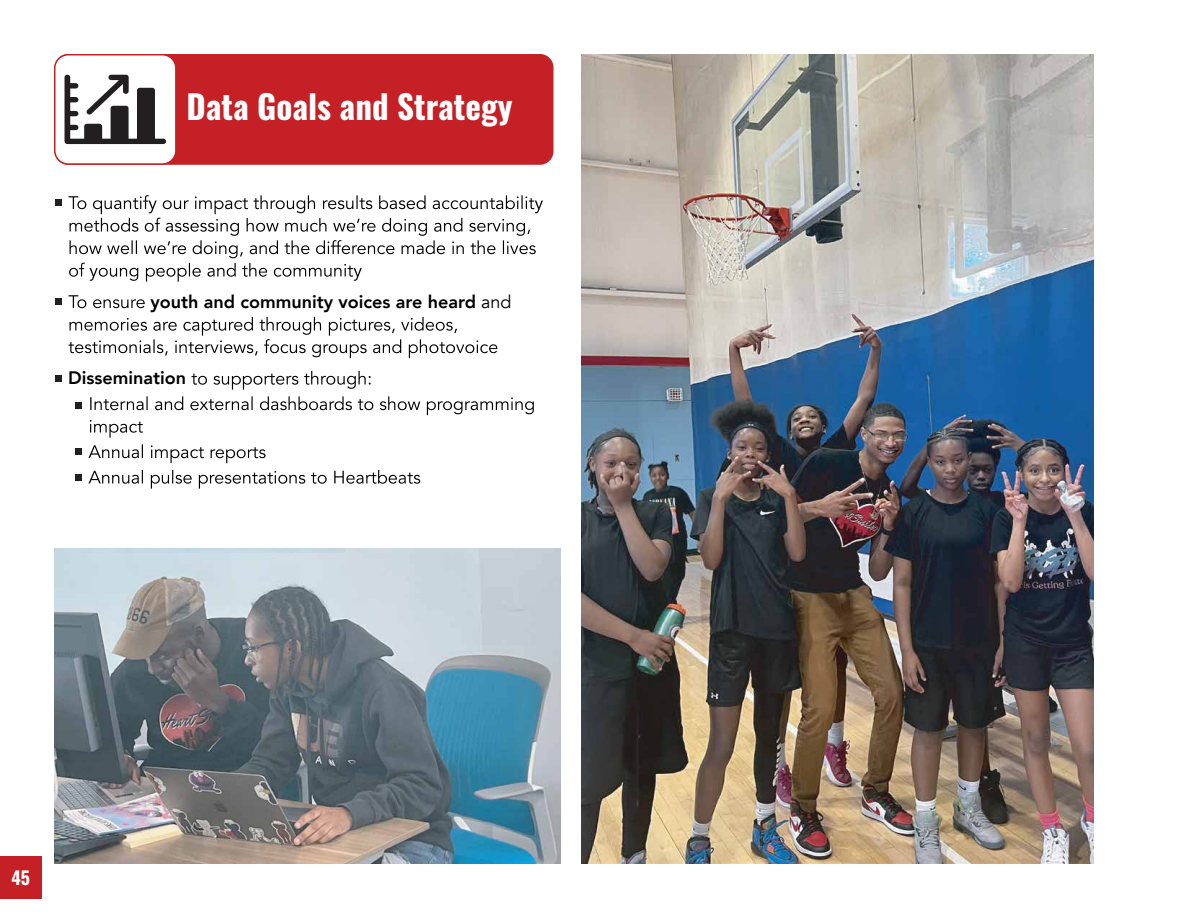
<style>
.page{position:relative;width:1188px;height:918px;background:#fff}
.page>*{position:absolute;margin:0;border:0;box-sizing:border-box;transform-origin:0 0}
.t1{font:700 33px "Oswald";color:#fff}
.t2{font:800 18px "Avenir";color:#000101}
.t3{font:700 18px "Oswald";color:#fff}
.s1{font-weight:400}
</style>
<div class="page">
<div style="left:0;top:856px;width:42px;height:42px;background:#c42026"></div>
<div style="left:55px;top:54px;width:499px;height:111px;background:#c42026;border-radius:14px"></div>
<div style="left:55px;top:55px;width:121px;height:109px;background:#fff;border-radius:14px"></div>
<div style="left:54px;top:54px;width:123px;height:111px;border:2px solid #c42026;border-radius:14px"></div>
<div style="left:55px;top:199px;width:7px;height:7px;background:#231f20"></div>
<svg style="left:69px;top:195px;width:474px;height:87px"></svg>
<div style="left:55px;top:298px;width:7px;height:7px;background:#231f20"></div>
<svg style="left:69px;top:295px;width:76px;height:13px"></svg>
<svg style="left:69px;top:317px;width:428px;height:41px"></svg>
<div style="left:55px;top:375px;width:7px;height:6px;background:#231f20"></div>
<svg style="left:192px;top:371px;width:179px;height:19px"></svg>
<div style="left:75px;top:402px;width:7px;height:6px;background:#231f20"></div>
<svg style="left:90px;top:396px;width:444px;height:42px"></svg>
<div style="left:75px;top:448px;width:7px;height:7px;background:#231f20"></div>
<svg style="left:88px;top:444px;width:178px;height:19px"></svg>
<div style="left:75px;top:474px;width:7px;height:6px;background:#231f20"></div>
<svg style="left:88px;top:470px;width:332px;height:19px"></svg>
<svg style="left:65px;top:75px;width:101px;height:69px"></svg>
<img style="left:581px;top:54px;width:513px;height:810px">
<img style="left:54px;top:549px;width:506px;height:315px">
<h1 class="t1" style="left:187px;top:90px;width:327px">Data Goals and Strategy</h1>
<p class="t2" style="left:151px;top:288px;width:363px">youth and community voices are heard <span class="s1">and</span></p>
<p class="t2" style="left:68px;top:364px;width:119px">Dissemination</p>
<p class="t3" style="left:12px;top:868px;width:20px">45</p>
</div>
